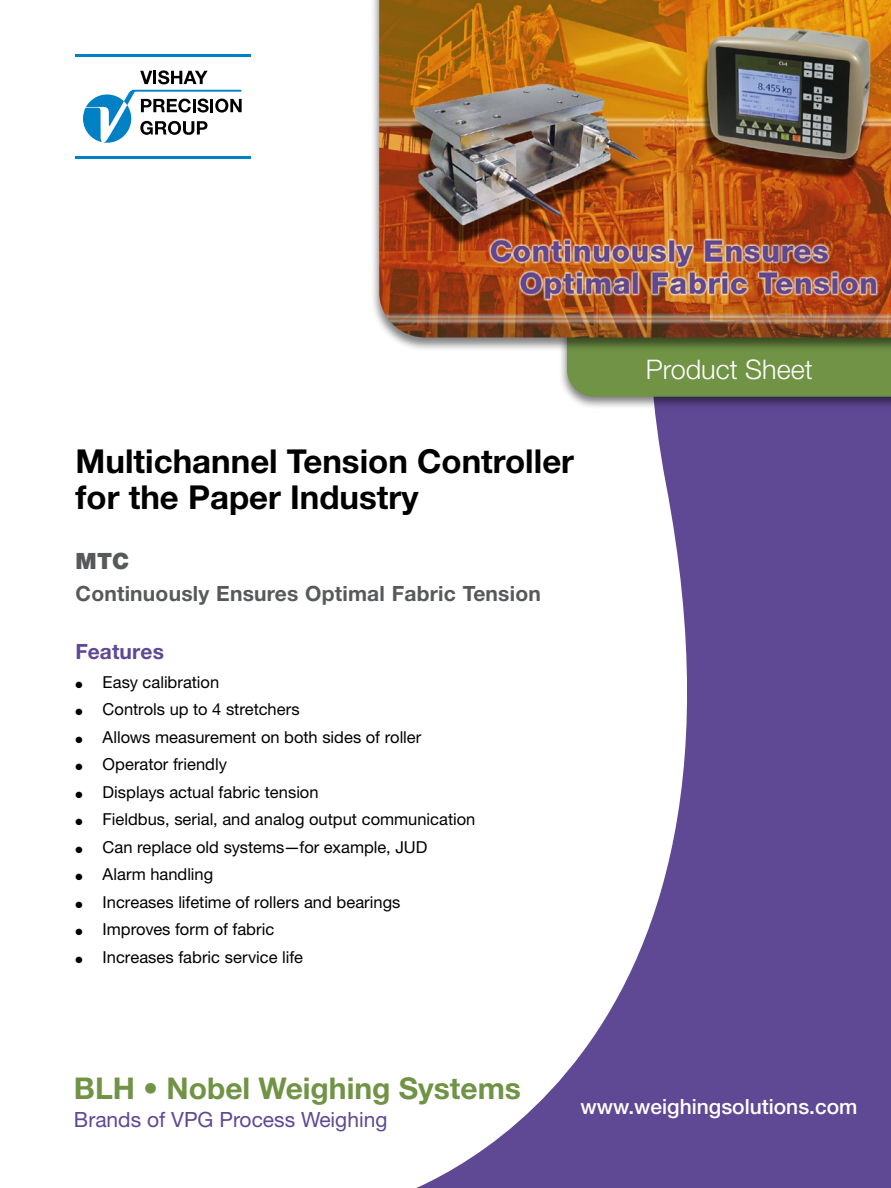
<style>
.page{position:relative;width:891px;height:1188px;background:#fff}
.page>*{position:absolute;margin:0;border:0;box-sizing:border-box;transform-origin:0 0}
.PT_Front_Product_Typ{font:700 33px/36px "Helvetica Neue LT Std";color:#000}
.PT_Front_Product_Gro{font:700 30px "Helvetica Neue LT Std";color:#709345}
.t1{font:300 27px "Helvetica Neue LT Std";color:#fff}
.PT_Front_Product_Nam{font:900 22.5px "Helvetica Neue LT Std";color:#58595b}
.PT_Front_Title{font:700 21px "Helvetica Neue LT Std";letter-spacing:.01em;color:#58595b}
.PT_Front_Product_Gro-2{font:21px "Helvetica Neue LT Std";color:#5f4894}
.PT_Front_DivisionURL{font:500 21px "Helvetica Neue LT Std";color:#fff}
.PT_Front_SectionName{font:700 21px "Helvetica Neue LT Std";letter-spacing:.005em;color:#5f4894}
.PT_Front_Bullet{font:16.5px "Helvetica Neue LT Std";color:#000}
</style>
<div class="page">
<svg style="left:416px;top:410px;width:475px;height:778px;fill:#5f4894"></svg>
<svg style="left:83px;top:90px;width:159px;height:53px"></svg>
<svg style="left:140px;top:70px;width:68px;height:14px"></svg>
<hr style="left:76px;top:54px;width:175px;height:2px;background:#0081c6">
<hr style="left:76px;top:156px;width:175px;height:3px;background:#0081c6">
<div style="left:558px;top:326px;width:333px;height:84px;background:#000;opacity:.5"></div>
<div style="left:567px;top:352px;width:324px;height:45px;background:#709345"></div>
<div style="left:370px;top:0;width:521px;height:352px;background:#000;opacity:.5"></div>
<img style="left:379px;top:0;width:512px;height:338px">
<p class="PT_Front_Product_Typ" style="left:76px;top:442px;width:500px">Multichannel Tension Controller for the Paper Industry</p>
<p class="PT_Front_Product_Nam" style="left:76px;top:548px;width:55px">MTC</p>
<p class="PT_Front_Title" style="left:76px;top:581px;width:467px">Continuously Ensures Optimal Fabric Tension</p>
<p class="PT_Front_SectionName" style="left:76px;top:639px;width:90px">Features</p>
<p class="PT_Front_Bullet" style="left:76px;top:672px;width:145px">● Easy calibration</p>
<p class="PT_Front_Bullet" style="left:76px;top:700px;width:226px">● Controls up to 4 stretchers</p>
<p class="PT_Front_Bullet" style="left:76px;top:727px;width:347px">● Allows measurement on both sides of roller</p>
<p class="PT_Front_Bullet" style="left:76px;top:755px;width:153px">● Operator friendly</p>
<p class="PT_Front_Bullet" style="left:76px;top:782px;width:245px">● Displays actual fabric tension</p>
<p class="PT_Front_Bullet" style="left:76px;top:809px;width:401px">● Fieldbus, serial, and analog output communication</p>
<p class="PT_Front_Bullet" style="left:76px;top:837px;width:353px">● Can replace old systems—for example, JUD</p>
<p class="PT_Front_Bullet" style="left:76px;top:864px;width:139px">● Alarm handling</p>
<p class="PT_Front_Bullet" style="left:76px;top:892px;width:326px">● Increases lifetime of rollers and bearings</p>
<p class="PT_Front_Bullet" style="left:76px;top:919px;width:200px">● Improves form of fabric</p>
<p class="PT_Front_Bullet" style="left:76px;top:947px;width:229px">● Increases fabric service life</p>
<p class="t1" style="left:646px;top:353px;width:169px">Product Sheet</p>
<p class="PT_Front_Product_Gro" style="left:74px;top:1069px;width:449px">BLH • Nobel Weighing Systems</p>
<p class="PT_Front_Product_Gro-2" style="left:74px;top:1107px;width:315px">Brands of VPG Process Weighing</p>
<p class="PT_Front_DivisionURL" style="left:581px;top:1094px;width:279px">www.weighingsolutions.com</p>
</div>
